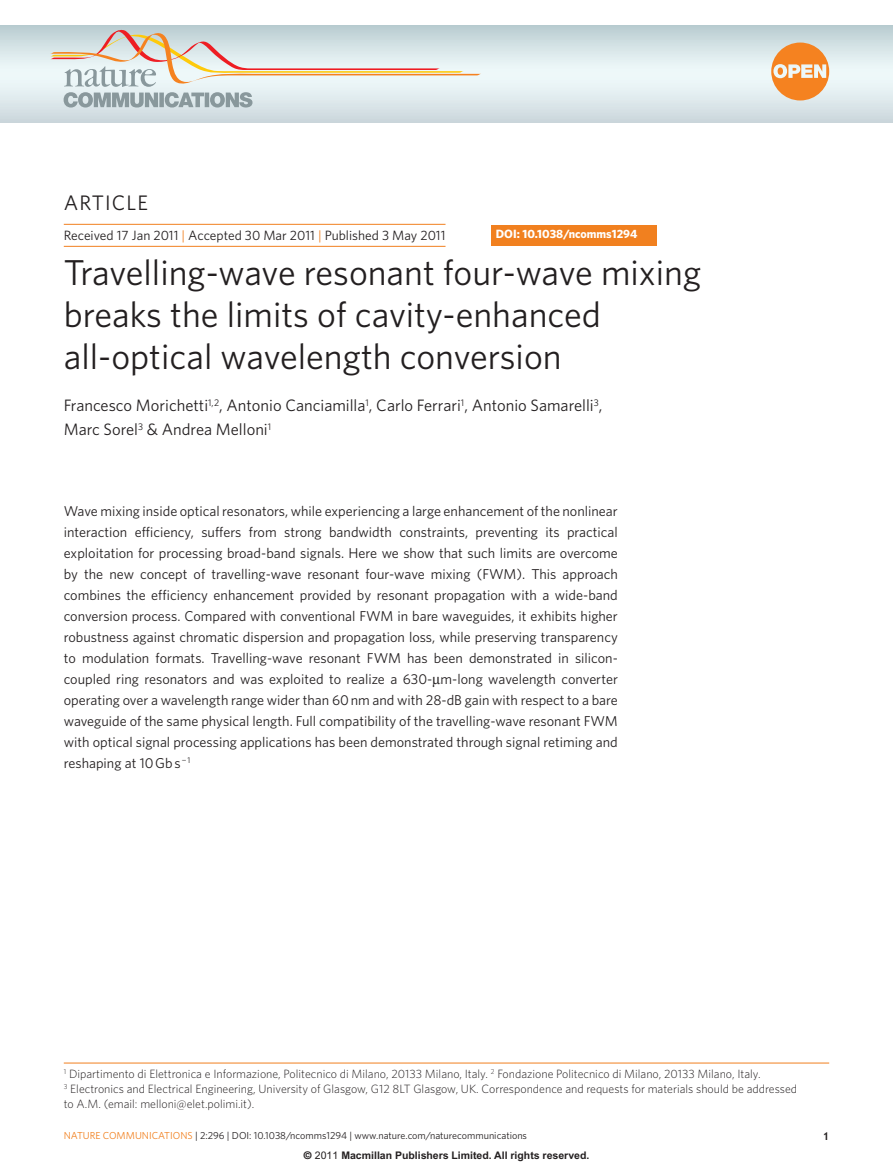
<style>
.page{position:relative;width:893px;height:1174px;background:#fff}
.page>*{position:absolute;margin:0;border:0;box-sizing:border-box;transform-origin:0 0}
.pAtl{font:36px/42px "Whitney";color:#231f20}
.t1{font:21px "Whitney";letter-spacing:.05em;color:#231f20}
.pAu{font:16.5px/24px "Whitney";color:#231f20}
.pAbstext{font:14.25px/21px "Whitney";color:#231f20}
.pPrdates{font:13.5px "Whitney";color:#231f20}
.pAffiliation{font:300 12px/15px "Whitney";color:#231f20}
.pDoiTop{font:700 12px "Whitney";color:#fff}
.t2{font:700 10.5px "Arial";color:#231f20}
.pDoiLRH{font:10.2px "Whitney";color:#231f20}
.pDoiLRH-2{font:10.2px "Whitney";color:#f1801f}
.s1{color:#f1801f}
.s2{font-family:"Helvetica"}
.s3{font-weight:400}
</style>
<div class="page">
<svg style="left:0;top:25px;width:893px;height:97px;background:#d7e4e7"></svg>
<svg style="left:50px;top:30px;width:431px;height:77px;background:#d8dad6"></svg>
<svg style="left:771px;top:43px;width:58px;height:57px;background:#eea86a"></svg>
<hr style="left:64px;top:224px;width:381px;height:1px;background:#f1801f">
<hr style="left:64px;top:246px;width:381px;height:1px;background:#f1801f">
<div style="left:492px;top:225px;width:165px;height:20px;background:#f1801f"></div>
<hr style="left:64px;top:1062px;width:765px;height:1px;background:#f1801f">
<p class="t1" style="left:64px;top:190px;width:86px">ARTICLE</p>
<p class="pPrdates" style="left:64px;top:227px;width:383px">Received 17 Jan 2011 <span class="s1">|</span> Accepted 30 Mar 2011 <span class="s1">|</span> Published 3 May 2011</p>
<p class="pDoiTop" style="left:496px;top:227px;width:143px">DOI: 10.1038/ncomms1294</p>
<p class="pAtl" style="left:64px;top:251px;width:639px">Travelling-wave resonant four-wave mixing breaks the limits of cavity-enhanced all-optical wavelength conversion</p>
<p class="pAu" style="left:64px;top:393px;width:540px">Francesco Morichetti<sup>1,2</sup>, Antonio Canciamilla<sup>1</sup>, Carlo Ferrari<sup>1</sup>, Antonio Samarelli<sup>3</sup>,<br>Marc Sorel<sup>3</sup> &amp; Andrea Melloni<sup>1</sup></p>
<p class="pAbstext" style="left:64px;top:500px;width:556px">Wave mixing inside optical resonators, while experiencing a large enhancement of the nonlinear interaction efficiency, suffers from strong bandwidth constraints, preventing its practical exploitation for processing broad-band signals. Here we show that such limits are overcome by the new concept of travelling-wave resonant four-wave mixing (FWM). This approach combines the efficiency enhancement provided by resonant propagation with a wide-band conversion process. Compared with conventional FWM in bare waveguides, it exhibits higher robustness against chromatic dispersion and propagation loss, while preserving transparency to modulation formats. Travelling-wave resonant FWM has been demonstrated in silicon&shy;coupled ring resonators and was exploited to realize a 630- m-long wavelength converter operating over a wavelength range wider than 60nm and with 28-dB gain with respect to a bare waveguide of the same physical length. Full compatibility of the travelling-wave resonant FWM with optical signal processing applications has been demonstrated through signal retiming and reshaping at 10Gbs<sup>−1</sup></p>
<p class="pAffiliation" style="left:64px;top:1066px;width:735px"><sup>1</sup> Dipartimento di Elettronica e Informazione, Politecnico di Milano, 20133 Milano, Italy. <sup>2</sup> Fondazione Politecnico di Milano, 20133 Milano, Italy.<br><sup>3</sup> Electronics and Electrical Engineering, University of Glasgow, G12 8LT Glasgow, UK. Correspondence and requests for materials should be addressed to A.M. (email: melloni@elet.polimi.it).</p>
<p class="pDoiLRH-2" style="left:64px;top:1129px;width:91px">nature communicati</p>
<p class="pDoiLRH" style="left:173px;top:1129px;width:356px"><span class="s1">ons</span> | 2:296 | DOI: 10.1038/ncomms1294 | www.nature.com/naturecommunications</p>
<p class="t2" style="left:304px;top:1149px;width:287px"><span class="s2">©</span> <span class="s3">2011</span> Macmillan Publishers Limited. All rights reserved.</p>
</div>
